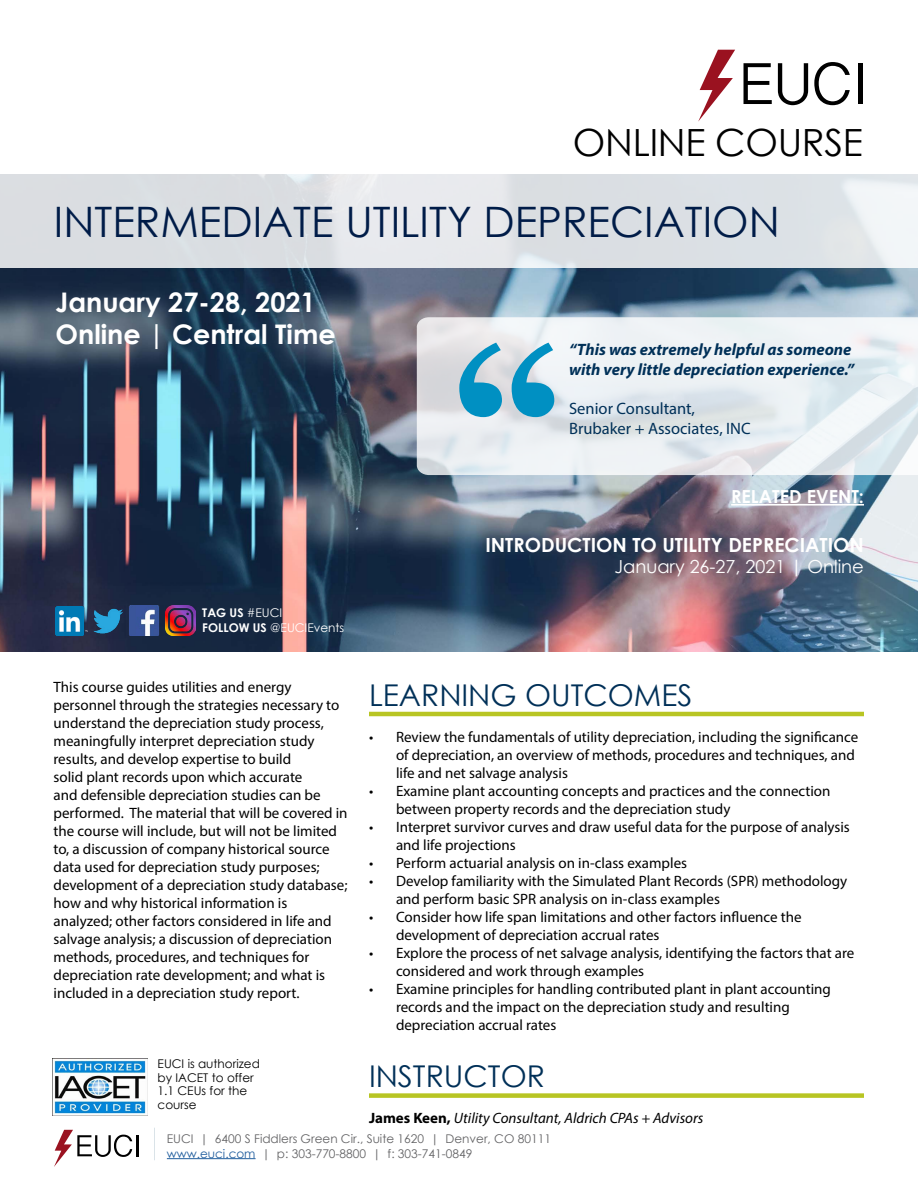
<style>
.page{position:relative;width:918px;height:1188px;background:#fff}
.page>*{position:absolute;margin:0;border:0;box-sizing:border-box;transform-origin:0 0}
.t1{font:42px "Century Gothic";color:#001c48}
.t2{font:37.5px "Century Gothic";letter-spacing:-.01em;color:#000}
.t3{font:30px "Century Gothic";color:#003058}
.t4{font:700 27px/32.4px "Century Gothic";color:#fff}
.t5{font:700 19.5px "Century Gothic";color:#fff}
.t6{font:18px "Century Gothic";color:#fff}
.t7{font:700 18px "Century Gothic";color:#fff}
.t8{font:italic 700 16.5px/19.8px "Myriad Pro";color:#003058}
.t9{font:16.5px/19.8px "Myriad Pro";color:#003058}
.t10{font:15px/18px "Myriad Pro";color:#000}
.t11{font:italic 15px "Myriad Pro";color:#000}
.t12{font:12px/14.4px "Century Gothic";color:#636365}
.t13{font:12px/13.5px "Century Gothic";color:#000}
.t14{font:12px/14.4px "Century Gothic";color:#fff}
.s1{font-weight:700}
.s2{font-weight:700;font-style:normal}
.s3{color:#215e9e}
</style>
<div class="page">
<hr style="left:137px;top:1135px;width:2px;height:21px;background:#000">
<svg style="left:54px;top:1130px;width:78px;height:37px"></svg>
<hr style="left:154px;top:1128px;width:1px;height:32px;background:#dae3e8">
<hr style="left:167px;top:1158px;width:89px;height:1px;background:#215e9e">
<img style="left:0;top:268px;width:918px;height:384px">
<svg style="left:0;top:174px;width:918px;height:94px;background:#dee2e6"></svg>
<svg style="left:417px;top:317px;width:501px;height:158px;fill:#ecf0f4"></svg>
<svg style="left:459px;top:343px;width:95px;height:74px;background:#72b9d3"></svg>
<svg style="left:744px;top:63px;width:28px;height:41px"></svg>
<svg style="left:778px;top:63px;width:30px;height:42px"></svg>
<svg style="left:814px;top:62px;width:36px;height:43px"></svg>
<hr style="left:858px;top:63px;width:4px;height:41px;background:#000">
<svg style="left:698px;top:50px;width:37px;height:72px"></svg>
<hr style="left:369px;top:712px;width:495px;height:4px;background:#b8c523">
<div style="left:369px;top:1093px;width:495px;height:5px;background:#b8c523"></div>
<img style="left:126px;top:606px;width:37px;height:30px">
<img style="left:91px;top:604px;width:35px;height:35px">
<img style="left:55px;top:606px;width:33px;height:29px">
<img style="left:166px;top:606px;width:29px;height:29px">
<img style="left:54px;top:1059px;width:94px;height:56px">
<hr style="left:731px;top:504px;width:133px;height:2px;background:#fff">
<h2 class="t2" style="left:573px;top:117px;width:291px">ONLINE COURSE</h2>
<h1 class="t1" style="left:54px;top:193px;width:727px">INTERMEDIATE UTILITY DEPRECIATION</h1>
<h3 class="t4" style="left:55px;top:285px;width:282px">January 27-28, 2021<br>Online | Central Time</h3>
<p class="t14" style="left:202px;top:605px;width:143px"><span class="s1">TAG US</span> #EUCI<br><span class="s1">FOLLOW US</span> @EUCIEvents</p>
<p class="t10" style="left:54px;top:678px;width:296px">This course guides utilities and energy personnel through the strategies necessary to understand the depreciation study process, meaningfully interpret depreciation study results, and develop expertise to build<br>solid plant records upon which accurate<br>and defensible depreciation studies can be performed. The material that will be covered in the course will include, but will not be limited to, a discussion of company historical source data used for depreciation study purposes; development of a depreciation study database; how and why historical information is analyzed; other factors considered in life and salvage analysis; a discussion of depreciation methods, procedures, and techniques for depreciation rate development; and what is included in a depreciation study report.</p>
<p class="t13" style="left:158px;top:1057px;width:104px">EUCI is authorized by IACET to offer<br>1.1 CEUs for the course</p>
<p class="t8" style="left:569px;top:339px;width:287px">“This was extremely helpful as someone with very little depreciation experience.”</p>
<p class="t9" style="left:569px;top:399px;width:183px">Senior Consultant,<br>Brubaker + Associates, INC</p>
<p class="t7" style="left:731px;top:483px;width:134px">RELATED EVENT:</p>
<h3 class="t5" style="left:485px;top:530px;width:380px">INTRODUCTION TO UTILITY DEPRECIATION</h3>
<p class="t6" style="left:614px;top:554px;width:251px">January 26-27, 2021 | Online</p>
<h3 class="t3" style="left:369px;top:674px;width:325px">LEARNING OUTCOMES</h3>
<p class="t10" style="left:396px;top:727px;width:464px;text-indent:-27px">• Review the fundamentals of utility depreciation, including the significance of depreciation, an overview of methods, procedures and techniques, and life and net salvage analysis</p>
<p class="t10" style="left:396px;top:781px;width:436px;text-indent:-27px">• Examine plant accounting concepts and practices and the connection between property records and the depreciation study</p>
<p class="t10" style="left:396px;top:817px;width:455px;text-indent:-27px">• Interpret survivor curves and draw useful data for the purpose of analysis and life projections</p>
<p class="t10" style="left:369px;top:853px;width:320px">• Perform actuarial analysis on in-class examples</p>
<p class="t10" style="left:396px;top:871px;width:453px;text-indent:-27px">• Develop familiarity with the Simulated Plant Records (SPR) methodology and perform basic SPR analysis on in-class examples</p>
<p class="t10" style="left:396px;top:907px;width:407px;text-indent:-27px">• Consider how life span limitations and other factors influence the development of depreciation accrual rates</p>
<p class="t10" style="left:396px;top:943px;width:460px;text-indent:-27px">• Explore the process of net salvage analysis, identifying the factors that are considered and work through examples</p>
<p class="t10" style="left:396px;top:979px;width:436px;text-indent:-27px">• Examine principles for handling contributed plant in plant accounting records and the impact on the depreciation study and resulting depreciation accrual rates</p>
<h3 class="t3" style="left:369px;top:1056px;width:178px">INSTRUCTOR</h3>
<p class="t11" style="left:369px;top:1109px;width:336px"><span class="s2">James Keen,</span> Utility Consultant, Aldrich CPAs + Advisors</p>
<p class="t12" style="left:167px;top:1131px;width:386px">EUCI | 6400 S Fiddlers Green Cir., Suite 1620 | Denver, CO 80111 <span class="s3">www.euci.com</span> | p: 303-770-8800 | f: 303-741-0849</p>
</div>
